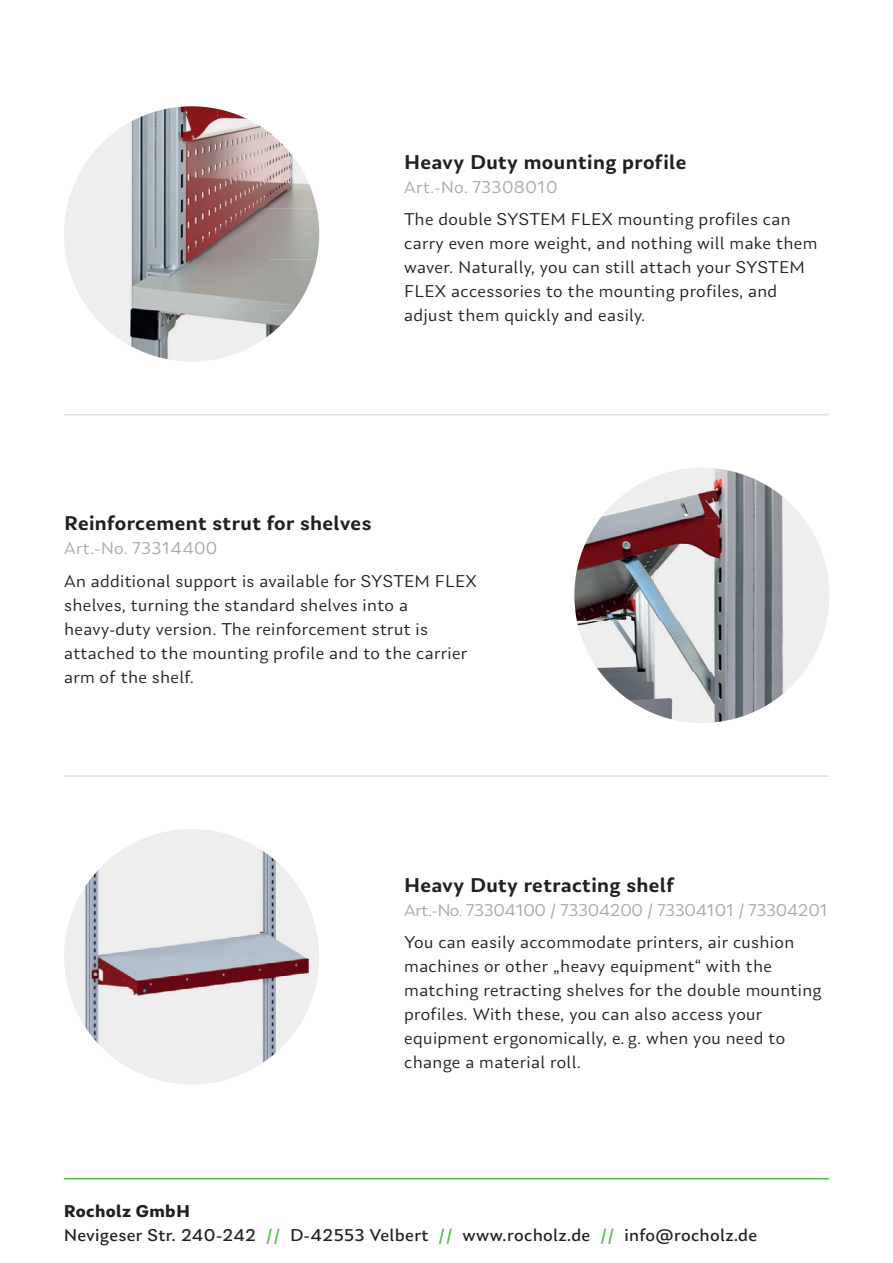
<style>
.page{position:relative;width:893px;height:1263px;background:#fff}
.page>*{position:absolute;margin:0;border:0;box-sizing:border-box;transform-origin:0 0}
.t1{font:600 21px "Laca Text";letter-spacing:.02em;color:#231f20}
.t2{font:18px/24px "Laca Text";letter-spacing:.02em;color:#231f20}
.t3{font:18px/24px "Laca Text";letter-spacing:.02em;color:#231f20}
.t4{font:18px "Laca Text";letter-spacing:-.02em;color:#a8a9ad}
.t5{font:18px "Laca Text";letter-spacing:.02em;color:#a8a9ad}
.s1{font-weight:700}
.s2{color:#51b948}
</style>
<div class="page">
<img style="left:115px;top:109px;width:51px;height:48px">
<img style="left:166px;top:106px;width:51px;height:51px">
<img style="left:217px;top:115px;width:51px;height:42px">
<img style="left:268px;top:132px;width:25px;height:25px">
<img style="left:67px;top:157px;width:250px;height:51px">
<img style="left:64px;top:208px;width:255px;height:51px">
<img style="left:67px;top:259px;width:250px;height:51px">
<img style="left:115px;top:310px;width:51px;height:49px">
<img style="left:166px;top:310px;width:47px;height:51px">
<img style="left:268px;top:310px;width:26px;height:26px">
<hr style="left:64px;top:414px;width:765px;height:1px;background:#dcdddf">
<div style="left:574px;top:468px;width:255px;height:255px;background:#eeeeef;border-radius:50%"></div>
<img style="left:600px;top:468px;width:133px;height:51px">
<img style="left:733px;top:472px;width:53px;height:247px">
<img style="left:577px;top:519px;width:156px;height:51px">
<img style="left:574px;top:570px;width:159px;height:51px">
<img style="left:577px;top:621px;width:156px;height:51px">
<img style="left:600px;top:672px;width:133px;height:51px">
<hr style="left:64px;top:775px;width:765px;height:2px;background:#dcdddf">
<hr style="left:64px;top:1178px;width:765px;height:1px;background:#51b948">
<svg style="left:64px;top:829px;width:255px;height:255px;background:#d8d4d8"></svg>
<img style="left:85px;top:829px;width:111px;height:255px">
<p class="t1" style="left:404px;top:150px;width:284px">Heavy Duty mounting profile</p>
<p class="t5" style="left:404px;top:176px;width:155px">Art.-No. 73308010</p>
<p class="t2" style="left:404px;top:207px;width:415px">The double SYSTEM FLEX mounting profiles can carry even more weight, and nothing will make them waver. Naturally, you can still attach your SYSTEM FLEX accessories to the mounting profiles, and adjust them quickly and easily.</p>
<p class="t1" style="left:64px;top:511px;width:309px">Reinforcement strut for shelves</p>
<p class="t5" style="left:64px;top:538px;width:155px">Art.-No. 73314400</p>
<p class="t2" style="left:64px;top:569px;width:414px">An additional support is available for SYSTEM FLEX shelves, turning the standard shelves into a heavy-duty version. The reinforcement strut is attached to the mounting profile and to the carrier arm of the shelf.</p>
<p class="t1" style="left:404px;top:872px;width:272px">Heavy Duty retracting shelf</p>
<p class="t4" style="left:404px;top:899px;width:425px">Art.-No. 73304100 / 73304200 / 73304101 / 73304201</p>
<p class="t2" style="left:404px;top:930px;width:419px">You can easily accommodate printers, air cushion machines or other „heavy equipment“ with the matching retracting shelves for the double mounting profiles. With these, you can also access your equipment ergonomically, e. g. when you need to change a material roll.</p>
<p class="t3" style="left:64px;top:1199px;width:695px"><span class="s1">Rocholz GmbH<br></span>Nevigeser Str. 240-242 <span class="s2">//</span> D-42553 Velbert <span class="s2">//</span> www.rocholz.de <span class="s2">//</span> info@rocholz.de</p>
</div>
